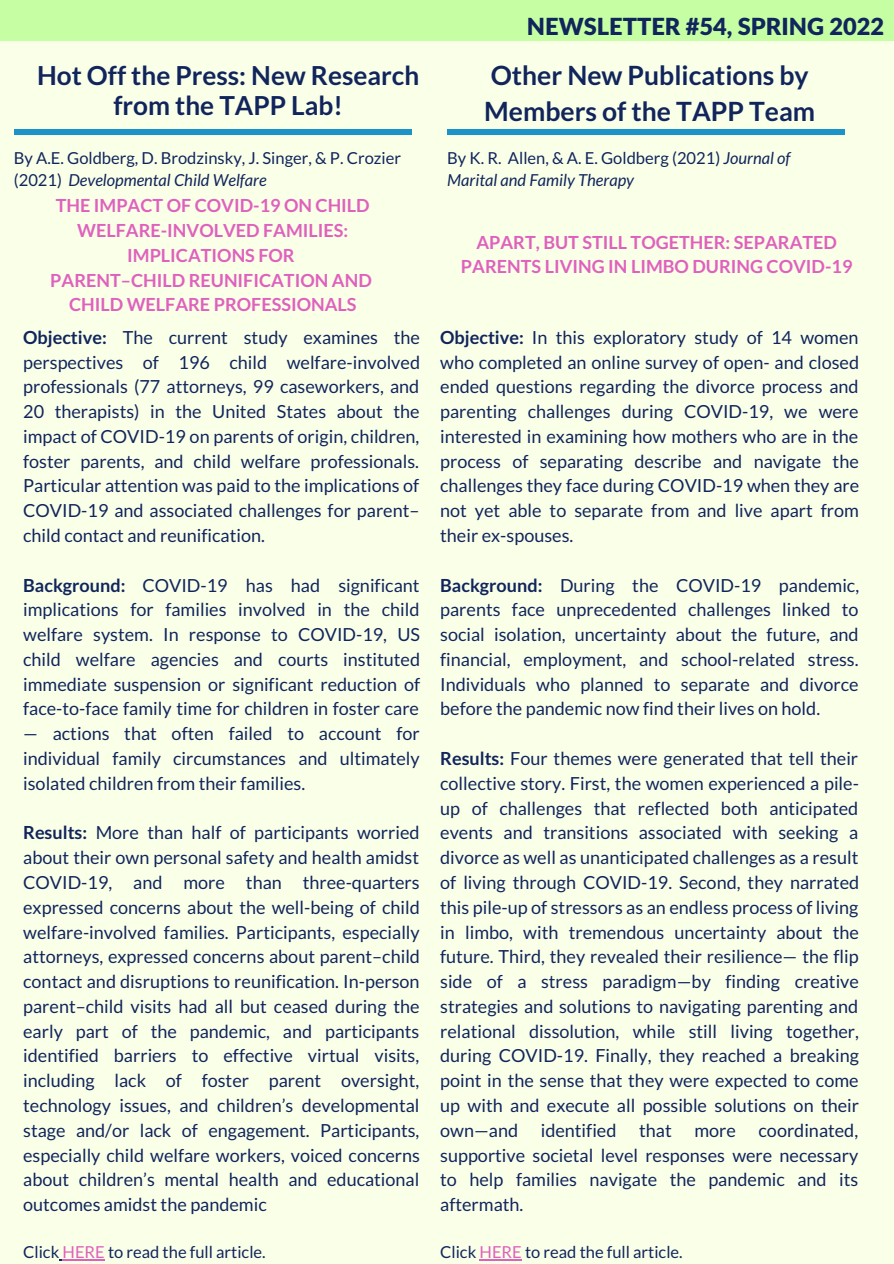
<style>
.page{position:relative;width:894px;height:1264px;background:#fff}
.page>*{position:absolute;margin:0;border:0;box-sizing:border-box;transform-origin:0 0}
.t1{font:700 26.55px/36px "Lato";color:#11255c}
.t2{font:700 26.1px/30.5px "Lato";color:#11255c;text-align:center}
.t3{font:900 23.55px "Lato Latin";color:#11255c}
.t4{font:18px/24.8px "Lato";color:#11255c;text-align:justify}
.t5{font:700 18px/24.8px "Lato";color:#df61bd;text-align:center}
.t6{font:16.5px/22.5px "Lato";color:#11255c}
.t7{font:italic 16.5px/22.5px "Lato";color:#11255c}
.s1{font-style:italic}
.s2{font-weight:700}
.s3{color:#df61bd}
.s4{font-style:normal}
</style>
<div class="page">
<div style="left:0;top:0;width:893px;height:1263px;background:#faffe8"></div>
<hr style="left:62px;top:1259px;width:43px;height:1px;background:#df61bd">
<hr style="left:479px;top:1259px;width:42px;height:1px;background:#df61bd">
<div style="left:0;top:0;width:893px;height:41px;background:#c6ffa3"></div>
<div style="left:14px;top:129px;width:397px;height:6px;background:#1b92c8"></div>
<div style="left:447px;top:129px;width:397px;height:6px;background:#1b92c8"></div>
<p class="t2" style="left:37px;top:60px;width:383px">Hot Off the Press: New Research from the TAPP Lab!</p>
<p class="t6" style="left:14px;top:146px;width:388px">By A.E. Goldberg, D. Brodzinsky, J. Singer, &amp; P. Crozier (2021) <span class="s1">Developmental Child Welfare</span></p>
<p class="t5" style="left:56px;top:193px;width:315px">THE IMPACT OF COVID-19 ON CHILD<br>WELFARE-INVOLVED FAMILIES:<br>IMPLICATIONS FOR</p>
<p class="t5" style="left:50px;top:267px;width:323px">PARENT–CHILD REUNIFICATION AND</p>
<p class="t5" style="left:69px;top:292px;width:289px">CHILD WELFARE PROFESSIONALS</p>
<p class="t4" style="left:23px;top:324px;width:398px"><span class="s2">Objective:</span> The current study examines the perspectives of 196 child welfare-involved professionals (77 attorneys, 99 caseworkers, and 20 therapists) in the United States about the impact of COVID-19 on parents of origin, children, foster parents, and child welfare professionals.<br>Particular attention was paid to the implications of COVID-19 and associated challenges for parent– child contact and reunification.</p>
<p class="t4" style="left:23px;top:572px;width:398px"><span class="s2">Background:</span> COVID-19 has had significant implications for families involved in the child welfare system. In response to COVID-19, US child welfare agencies and courts instituted immediate suspension or significant reduction of face-to-face family time for children in foster care</p>
<p class="t4" style="left:23px;top:721px;width:398px">— actions that often failed to account for individual family circumstances and ultimately isolated children from their families.</p>
<p class="t4" style="left:23px;top:820px;width:398px"><span class="s2">Results:</span> More than half of participants worried about their own personal safety and health amidst COVID-19, and more than three-quarters expressed concerns about the well-being of child welfare-involved families. Participants, especially attorneys, expressed concerns about parent–child contact and disruptions to reunification. In-person parent–child visits had all but ceased during the early part of the pandemic, and participants identified barriers to effective virtual visits, including lack of foster parent oversight, technology issues, and children’s developmental stage and/or lack of engagement. Participants, especially child welfare workers, voiced concerns about children’s mental health and educational outcomes amidst the pandemic</p>
<p class="t6" style="left:23px;top:1240px;width:244px">Click <span class="s3">HERE</span> to read the full article.</p>
<p class="t3" style="left:526px;top:16px;width:359px">NEWSLETTER #54, SPRING 2022</p>
<p class="t1" style="left:484px;top:57px;width:332px">Other New Publications by<br>Members of the TAPP Team</p>
<p class="t7" style="left:447px;top:146px;width:344px"><span class="s4">By K. R. Allen, &amp; A. E. Goldberg (2021)</span> Journal of<br>Marital and Family Therapy</p>
<p class="t5" style="left:461px;top:229px;width:393px">APART, BUT STILL TOGETHER: SEPARATED<br>PARENTS LIVING IN LIMBO DURING COVID-19</p>
<p class="t4" style="left:440px;top:324px;width:420px"><span class="s2">Objective:</span> In this exploratory study of 14 women who completed an online survey of open- and closed ended questions regarding the divorce process and parenting challenges during COVID-19, we were interested in examining how mothers who are in the process of separating describe and navigate the challenges they face during COVID-19 when they are not yet able to separate from and live apart from their ex-spouses.</p>
<p class="t4" style="left:440px;top:572px;width:420px"><span class="s2">Background:</span> During the COVID-19 pandemic, parents face unprecedented challenges linked to social isolation, uncertainty about the future, and financial, employment, and school-related stress.<br>Individuals who planned to separate and divorce before the pandemic now find their lives on hold.</p>
<p class="t4" style="left:440px;top:745px;width:420px"><span class="s2">Results:</span> Four themes were generated that tell their collective story. First, the women experienced a pile&shy;up of challenges that reflected both anticipated events and transitions associated with seeking a divorce as well as unanticipated challenges as a result of living through COVID-19. Second, they narrated this pile-up of stressors as an endless process of living in limbo, with tremendous uncertainty about the future. Third, they revealed their resilience— the flip side of a stress paradigm—by finding creative strategies and solutions to navigating parenting and relational dissolution, while still living together, during COVID-19. Finally, they reached a breaking point in the sense that they were expected to come up with and execute all possible solutions on their own—and</p>
<p class="t4" style="left:440px;top:1117px;width:419px;text-indent:318px">coordinated, supportive societal level responses were necessary to help families navigate the pandemic and its aftermath.</p>
<p class="t6" style="left:440px;top:1240px;width:244px">Click <span class="s3">HERE</span> to read the full article.</p>
<p class="t4" style="left:540px;top:1117px;width:77px">identified</p>
<p class="t4" style="left:639px;top:1117px;width:34px">that</p>
<p class="t4" style="left:694px;top:1117px;width:43px">more</p>
</div>
